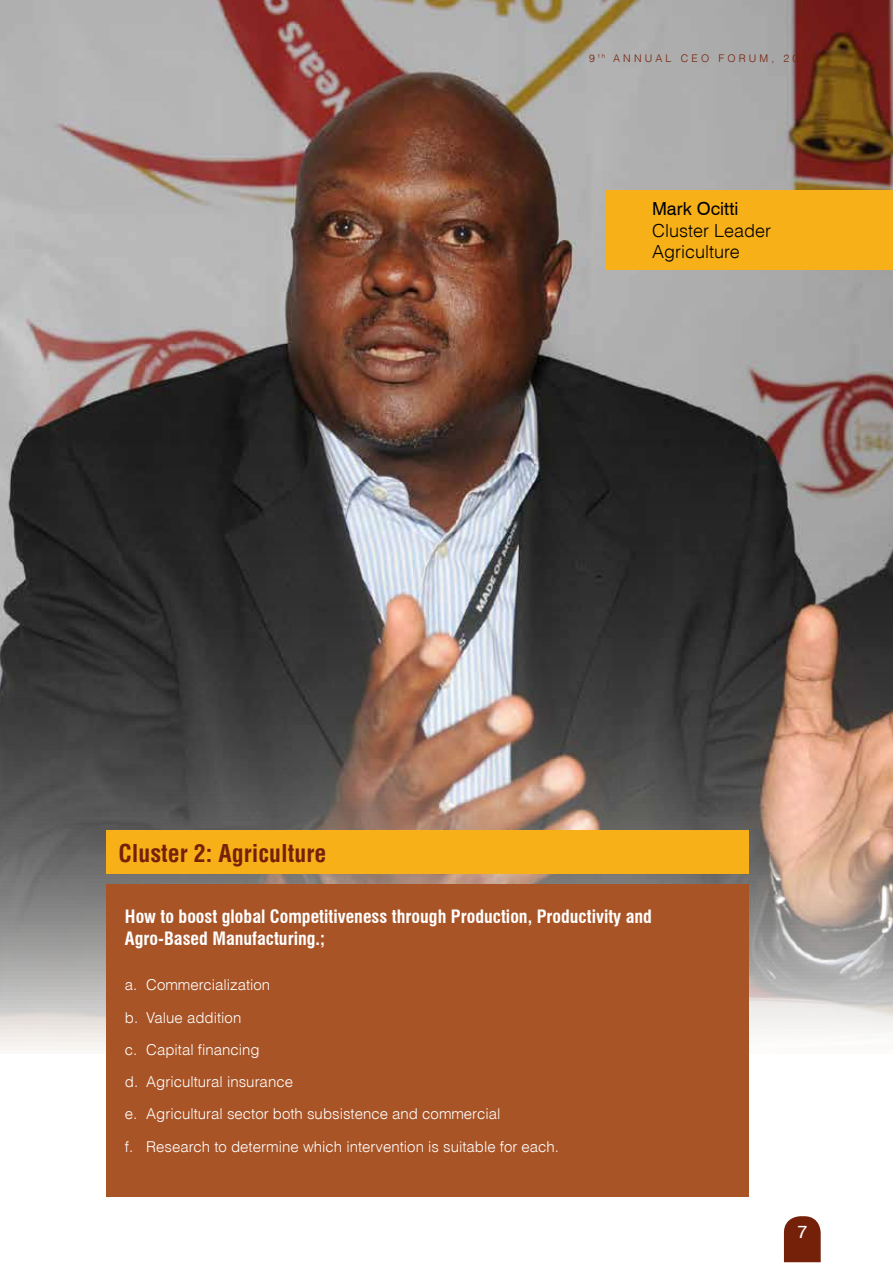
<style>
.page{position:relative;width:893px;height:1263px;background:#fff}
.page>*{position:absolute;margin:0;border:0;box-sizing:border-box;transform-origin:0 0}
.t1{font:24px "Switzerland Condensed";color:#752109}
.t2{font:700 condensed 18px/21.6px "Swiss 721 BT";color:#fff}
.t3{font:18px/21.6px "Switzerland Light Plain";color:#000}
.t4{font:18px "Swiss 721 BT";color:#000}
.t5{font:18px "Swiss 721 BT";color:#fff}
.t6{font:15px/32.2px "Switzerland Light Plain";color:#fff}
.t7{font:10.5px "Switzerland Light Plain";letter-spacing:.3em;color:#752109}
</style>
<div class="page">
<svg style="left:784px;top:1216px;width:37px;height:46px;background:#7f321b"></svg>
<img style="left:1px;top:0;width:892px;height:1053px">
<img style="left:0;top:0;width:1px;height:1050px">
<div style="left:106px;top:831px;width:642px;height:43px;background:#f8b019"></div>
<div style="left:106px;top:884px;width:642px;height:312px;background:#a95426"></div>
<div style="left:605px;top:190px;width:288px;height:80px;background:#f8b019"></div>
<p class="t7" style="left:589px;top:51px;width:229px">9 <sup>th</sup> ANNUAL CEO FORUM, 2018</p>
<h1 class="t1" style="left:119px;top:838px;width:209px">Cluster 2: Agriculture</h1>
<p class="t4" style="left:652px;top:198px;width:88px">Mark Ocitti</p>
<p class="t3" style="left:652px;top:219px;width:121px">Cluster Leader<br>Agriculture</p>
<p class="t2" style="left:125px;top:906px;width:529px">How to boost global Competitiveness through Production, Productivity and<br>Agro-Based Manufacturing.;</p>
<p class="t6" style="left:125px;top:968px;width:436px">a. Commercialization<br>b. Value addition<br>c. Capital financing<br>d. Agricultural insurance<br>e. Agricultural sector both subsistence and commercial<br>f. Research to determine which intervention is suitable for each.</p>
<p class="t5" style="left:797px;top:1221px;width:11px">7</p>
</div>
